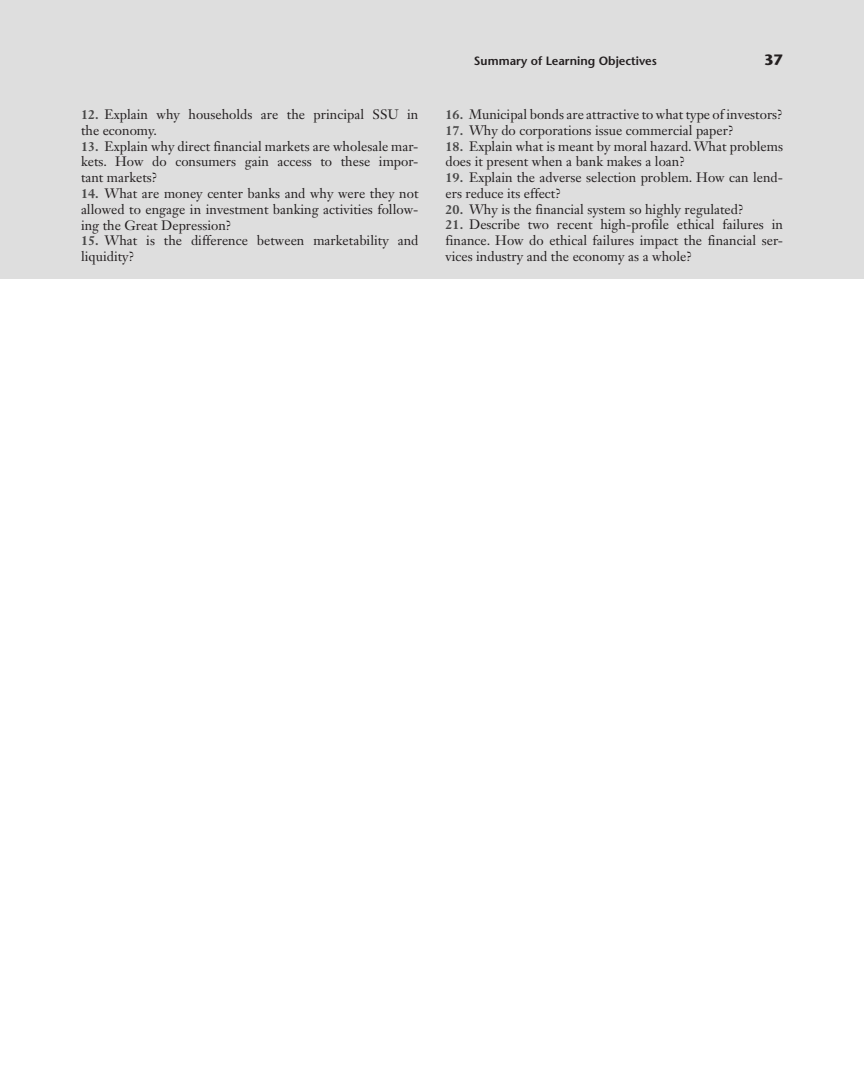
<style>
.page{position:relative;width:864px;height:1080px;background:#fff}
.page>*{position:absolute;margin:0;border:0;box-sizing:border-box;transform-origin:0 0}
.t1{font:700 15px "Stone Sans Std";color:#231f20}
.t2{font:13.5px/15.8px "Janson Text LT Std";color:#231f20}
.t3{font:600 12px "Stone Sans Std";color:#231f20}
.s1{font-weight:700;font-size:12.75px;color:#484848}
</style>
<div class="page">
<div style="left:0;top:0;width:864px;height:278px;background:#dedede"></div>
<p class="t2" style="left:81px;top:107px;width:339px"><span class="s1">12.</span> Explain why households are the principal SSU in the economy.</p>
<p class="t2" style="left:81px;top:138px;width:339px;text-align:justify"><span class="s1">13.</span> Explain why direct financial markets are wholesale mar&shy;kets. How do consumers gain access to these impor&shy;tant markets?</p>
<p class="t2" style="left:81px;top:185px;width:339px;text-align:justify"><span class="s1">14.</span> What are money center banks and why were they not allowed to engage in investment banking activities follow&shy;ing the Great Depression?</p>
<p class="t2" style="left:81px;top:233px;width:339px"><span class="s1">15.</span> What is the difference between marketability and liquidity?</p>
<p class="t3" style="left:474px;top:54px;width:185px">Summary of Learning Objectives</p>
<p class="t1" style="left:764px;top:51px;width:20px">37</p>
<p class="t2" style="left:446px;top:107px;width:339px"><span class="s1">16.</span> Municipal bonds are attractive to what type of investors?</p>
<p class="t2" style="left:446px;top:122px;width:290px"><span class="s1">17.</span> Why do corporations issue commercial paper?</p>
<p class="t2" style="left:446px;top:138px;width:339px"><span class="s1">18.</span> Explain what is meant by moral hazard. What problems does it present when a bank makes a loan?</p>
<p class="t2" style="left:446px;top:170px;width:339px"><span class="s1">19.</span> Explain the adverse selection problem. How can lend&shy;ers reduce its effect?</p>
<p class="t2" style="left:446px;top:201px;width:300px"><span class="s1">20.</span> Why is the financial system so highly regulated?</p>
<p class="t2" style="left:446px;top:217px;width:339px;text-align:justify"><span class="s1">21.</span> Describe two recent high‐profile ethical failures in finance. How do ethical failures impact the financial ser&shy;vices industry and the economy as a whole?</p>
</div>
